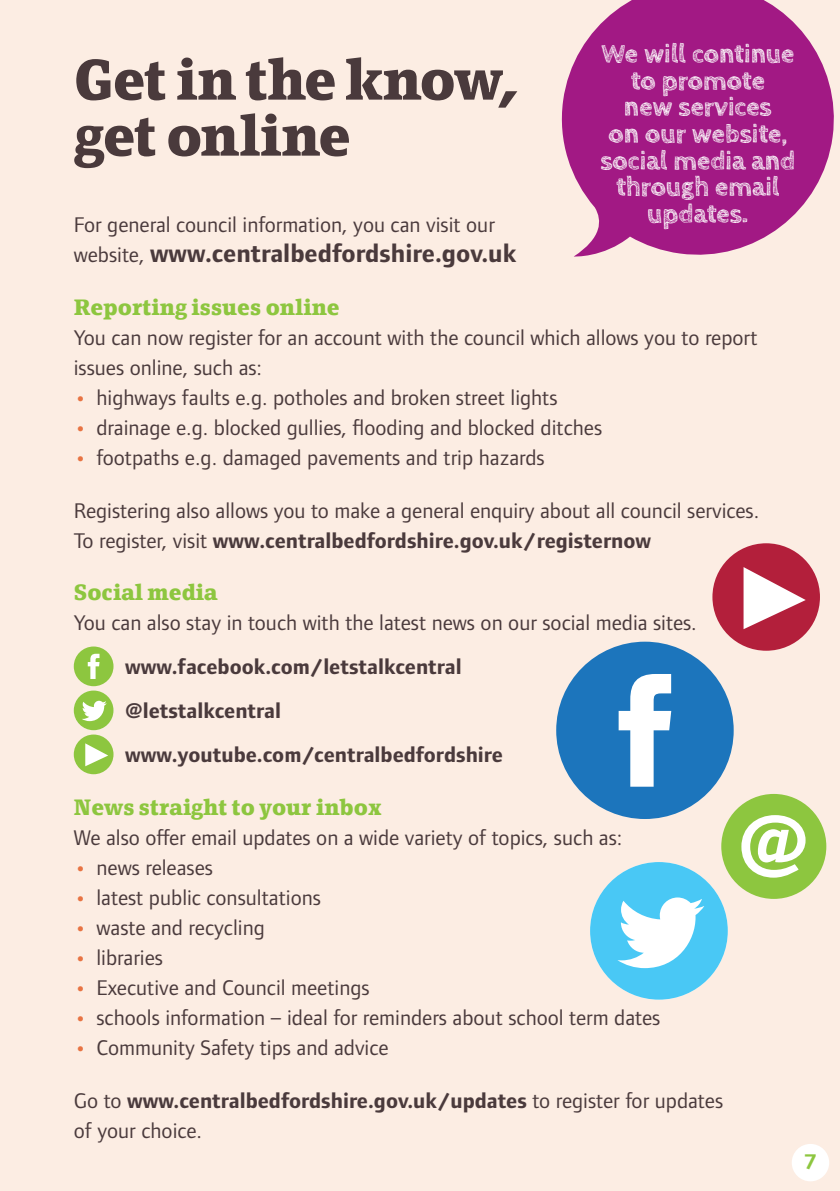
<style>
.page{position:relative;width:840px;height:1191px;background:#fff}
.page>*{position:absolute;margin:0;border:0;box-sizing:border-box;transform-origin:0 0}
.t1{font:700 56px/56px "Page Serif TF";letter-spacing:-.025em;color:#4a3a3c}
.t2{font:700 26.6px/26.6px "Cabin Sketch";color:#fff;text-align:center}
.t3{font:700 26px "Foundry Form Sans";color:#4a3a3c}
.t4{font:22px/30px "Foundry Form Sans";color:#4a3a3c}
.t5{font:700 22px/44px "Foundry Form Sans";color:#4a3a3c}
.t6{font:700 22px "Page Serif TF";color:#8dc63f}
.t7{font:700 22px "Foundry Form Sans";color:#8dc63f}
.s1{font-weight:400;font-size:22px}
.s2{font-weight:700;color:#e87443}
.s3{font-weight:700}
.s4{font-weight:400}
</style>
<div class="page">
<div style="left:0;top:0;width:839px;height:1191px;background:#fcede3"></div>
<svg style="left:74px;top:646px;width:39px;height:84px"></svg>
<div style="left:74px;top:734px;width:39px;height:40px;background:#8dc63f;border-radius:50%"></div>
<svg style="left:85px;top:743px;width:23px;height:23px"></svg>
<svg style="left:561px;top:0;width:273px;height:257px;fill:#a21984"></svg>
<svg style="left:556px;top:641px;width:177px;height:178px"></svg>
<svg style="left:590px;top:862px;width:137px;height:137px"></svg>
<div style="left:712px;top:543px;width:107px;height:107px;background:#b31f3b;border-radius:50%"></div>
<svg style="left:743px;top:567px;width:62px;height:62px"></svg>
<div style="left:720px;top:794px;width:105px;height:105px;background:#8dc63f;border-radius:50%"></div>
<svg style="left:741px;top:815px;width:64px;height:62px"></svg>
<div style="left:791px;top:1143px;width:37px;height:38px;background:#fff;border-radius:50%"></div>
<p class="t2" style="left:600px;top:41px;width:196px">We will continue to promote<br>new services<br>on our website, social media and through email updates.</p>
<h1 class="t1" style="left:74px;top:52px;width:446px">Get in the know, get online</h1>
<p class="t4" style="left:74px;top:210px;width:422px">For general council information, you can visit our</p>
<p class="t3" style="left:74px;top:238px;width:444px"><span class="s1">website,</span> www.centralbedfordshire.gov.uk</p>
<p class="t6" style="left:74px;top:294px;width:267px">Reporting issues online</p>
<p class="t4" style="left:74px;top:322px;width:685px">You can now register for an account with the council which allows you to report issues online, such as:</p>
<p class="t4" style="left:74px;top:382px;width:485px"><span class="s2">•</span> highways faults e.g. potholes and broken street lights</p>
<p class="t4" style="left:74px;top:412px;width:529px"><span class="s2">•</span> drainage e.g. blocked gullies, flooding and blocked ditches</p>
<p class="t4" style="left:74px;top:442px;width:472px"><span class="s2">•</span> footpaths e.g. damaged pavements and trip hazards</p>
<p class="t4" style="left:74px;top:495px;width:686px">Registering also allows you to make a general enquiry about all council services.<br>To register, visit <span class="s3">www.centralbedfordshire.gov.uk/registernow</span></p>
<p class="t6" style="left:74px;top:579px;width:145px">Social media</p>
<p class="t4" style="left:74px;top:608px;width:624px">You can also stay in touch with the latest news on our social media sites.</p>
<p class="t5" style="left:125px;top:645px;width:379px">www.facebook.com/letstalkcentral @letstalkcentral www.youtube.com/centralbedfordshire</p>
<p class="t6" style="left:74px;top:794px;width:309px">News straight to your inbox</p>
<p class="t4" style="left:74px;top:822px;width:550px">We also offer email updates on a wide variety of topics, such as:</p>
<p class="t4" style="left:74px;top:852px;width:141px"><span class="s2">•</span> news releases</p>
<p class="t4" style="left:74px;top:882px;width:248px"><span class="s2">•</span> latest public consultations</p>
<p class="t4" style="left:74px;top:912px;width:192px"><span class="s2">•</span> waste and recycling</p>
<p class="t4" style="left:74px;top:942px;width:91px"><span class="s2">•</span> libraries</p>
<p class="t4" style="left:74px;top:972px;width:297px"><span class="s2">•</span> Executive and Council meetings</p>
<p class="t4" style="left:74px;top:1002px;width:587px"><span class="s2">•</span> schools information – ideal for reminders about school term dates</p>
<p class="t4" style="left:74px;top:1032px;width:316px"><span class="s2">•</span> Community Safety tips and advice</p>
<p class="t5" style="left:74px;top:1085px;width:650px;line-height:30px"><span class="s4">Go to</span> www.centralbedfordshire.gov.uk/updates <span class="s4">to register for updates of your choice.</span></p>
<p class="t7" style="left:803px;top:1148px;width:15px">7</p>
</div>
